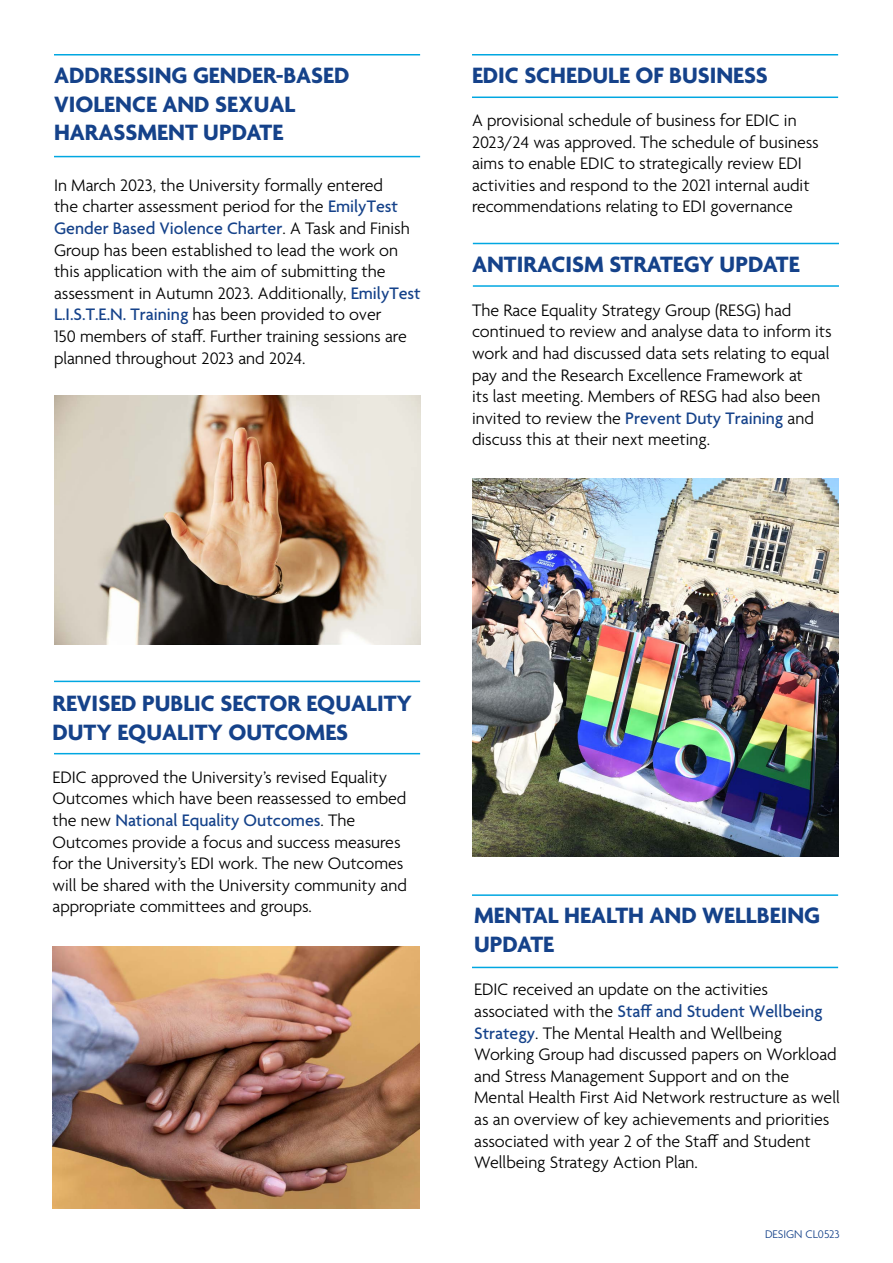
<style>
.page{position:relative;width:893px;height:1263px;background:#fff}
.page>*{position:absolute;margin:0;border:0;box-sizing:border-box;transform-origin:0 0}
.t1{font:700 24px/28.8px "Agenda";color:#15428a}
.t2{font:300 18px/21.6px "Agenda";color:#000}
.t3{font:300 12px "Agenda";color:#15428a}
.s1{font-weight:500;color:#15428a}
</style>
<div class="page">
<img style="left:54px;top:395px;width:367px;height:249px">
<hr style="left:54px;top:54px;width:366px;height:2px;background:#00a7e1">
<hr style="left:54px;top:156px;width:366px;height:1px;background:#00a7e1">
<hr style="left:54px;top:681px;width:366px;height:1px;background:#00a7e1">
<hr style="left:54px;top:753px;width:366px;height:1px;background:#00a7e1">
<hr style="left:472px;top:54px;width:366px;height:2px;background:#00a7e1">
<hr style="left:472px;top:97px;width:366px;height:1px;background:#00a7e1">
<img style="left:473px;top:478px;width:365px;height:378px">
<hr style="left:473px;top:243px;width:366px;height:1px;background:#00a7e1">
<hr style="left:473px;top:285px;width:366px;height:2px;background:#00a7e1">
<img style="left:53px;top:947px;width:366px;height:262px">
<hr style="left:472px;top:894px;width:366px;height:2px;background:#00a7e1">
<hr style="left:472px;top:967px;width:366px;height:1px;background:#00a7e1">
<h2 class="t1" style="left:54px;top:62px;width:297px">ADDRESSING GENDER-BASED<br>VIOLENCE AND SEXUAL<br>HARASSMENT UPDATE</h2>
<p class="t2" style="left:54px;top:175px;width:368px">In March 2023, the University formally entered<br>the charter assessment period for the <span class="s1">EmilyTest Gender Based Violence Charter</span>. A Task and Finish Group has been established to lead the work on this application with the aim of submitting the assessment in Autumn 2023. Additionally, <span class="s1">EmilyTest L.I.S.T.E.N. Training</span> has been provided to over<br>150 members of staff. Further training sessions are planned throughout 2023 and 2024.</p>
<h2 class="t1" style="left:472px;top:62px;width:297px">EDIC SCHEDULE OF BUSINESS</h2>
<p class="t2" style="left:472px;top:111px;width:348px">A provisional schedule of business for EDIC in 2023/24 was approved. The schedule of business aims to enable EDIC to strategically review EDI activities and respond to the 2021 internal audit recommendations relating to EDI governance</p>
<h2 class="t1" style="left:472px;top:252px;width:329px">ANTIRACISM STRATEGY UPDATE</h2>
<p class="t2" style="left:472px;top:300px;width:361px">The Race Equality Strategy Group (RESG) had continued to review and analyse data to inform its work and had discussed data sets relating to equal pay and the Research Excellence Framework at<br>its last meeting. Members of RESG had also been invited to review the <span class="s1">Prevent Duty Training</span> and discuss this at their next meeting.</p>
<h2 class="t1" style="left:53px;top:690px;width:361px">REVISED PUBLIC SECTOR EQUALITY<br>DUTY EQUALITY OUTCOMES</h2>
<p class="t2" style="left:53px;top:767px;width:356px">EDIC approved the University’s revised Equality Outcomes which have been reassessed to embed the new <span class="s1">National Equality Outcomes</span>. The Outcomes provide a focus and success measures for the University’s EDI work. The new Outcomes will be shared with the University community and appropriate committees and groups.</p>
<h2 class="t1" style="left:474px;top:903px;width:348px">MENTAL HEALTH AND WELLBEING<br>UPDATE</h2>
<p class="t2" style="left:474px;top:980px;width:367px">EDIC received an update on the activities associated with the <span class="s1">Staff and Student Wellbeing Strategy</span>. The Mental Health and Wellbeing Working Group had discussed papers on Workload and Stress Management Support and on the Mental Health First Aid Network restructure as well as an overview of key achievements and priorities associated with year 2 of the Staff and Student Wellbeing Strategy Action Plan.</p>
<p class="t3" style="left:765px;top:1228px;width:76px">DESIGN CL0523</p>
</div>
